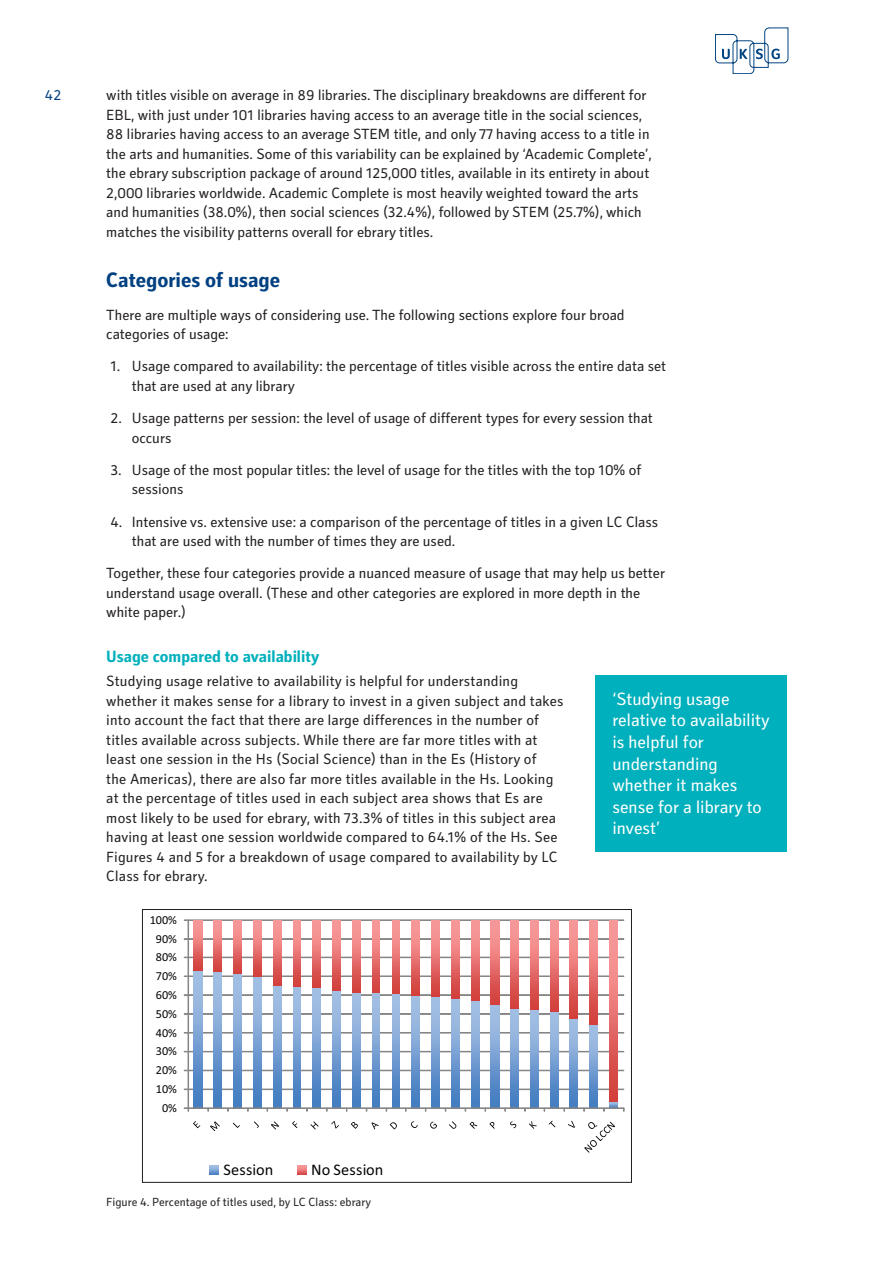
<style>
.page{position:relative;width:893px;height:1263px;background:#fff}
.page>*{position:absolute;margin:0;border:0;box-sizing:border-box;transform-origin:0 0}
.A-Style_Heading{font:700 21px "Secca Std";color:#014081}
.Stand_out_quote{font:18px/21.6px "Secca Std";color:#fff}
.B-Style_Heading{font:700 16.5px "Secca Std";color:#00b0bc}
.t1{font:16.35px "Calibri";letter-spacing:.015em;color:#050504}
.Body{font:15px/19.5px "Secca Std";color:#231f20}
.Bulleted_List{font:15px/19.5px "Secca Std";color:#231f20}
.t2{font:15px "Secca Std";color:#014081}
.t3{font:12.15px "Calibri";letter-spacing:-.005em;color:#050504}
.Table_caption{font:12px "Secca Std";color:#231f20}
</style>
<div class="page">
<svg style="left:715px;top:28px;width:73px;height:46px"></svg>
<hr style="left:188px;top:920px;width:436px;height:1px;background:#878686">
<hr style="left:188px;top:938px;width:436px;height:1px;background:#878686">
<hr style="left:188px;top:957px;width:436px;height:1px;background:#878686">
<hr style="left:188px;top:976px;width:436px;height:1px;background:#878686">
<div style="left:188px;top:994px;width:436px;height:1px;background:#878686;border:1px solid #878686"></div>
<hr style="left:188px;top:1013px;width:436px;height:1px;background:#878686">
<hr style="left:188px;top:1032px;width:436px;height:1px;background:#878686">
<hr style="left:188px;top:1051px;width:436px;height:1px;background:#878686">
<hr style="left:188px;top:1070px;width:436px;height:1px;background:#878686">
<hr style="left:188px;top:1089px;width:436px;height:1px;background:#878686">
<img style="left:194px;top:920px;width:8px;height:188px">
<img style="left:214px;top:920px;width:8px;height:188px">
<img style="left:234px;top:920px;width:7px;height:188px">
<img style="left:253px;top:920px;width:8px;height:188px">
<img style="left:273px;top:920px;width:8px;height:188px">
<img style="left:293px;top:920px;width:8px;height:188px">
<img style="left:313px;top:920px;width:8px;height:188px">
<img style="left:332px;top:920px;width:9px;height:188px">
<img style="left:352px;top:920px;width:8px;height:188px">
<img style="left:372px;top:920px;width:8px;height:188px">
<img style="left:392px;top:920px;width:8px;height:188px">
<img style="left:412px;top:920px;width:8px;height:188px">
<img style="left:431px;top:920px;width:8px;height:188px">
<img style="left:451px;top:920px;width:8px;height:188px">
<img style="left:471px;top:920px;width:8px;height:188px">
<img style="left:491px;top:920px;width:8px;height:188px">
<img style="left:511px;top:920px;width:7px;height:188px">
<img style="left:531px;top:920px;width:7px;height:188px">
<img style="left:550px;top:920px;width:8px;height:188px">
<img style="left:570px;top:920px;width:8px;height:188px">
<img style="left:590px;top:920px;width:8px;height:188px">
<img style="left:610px;top:920px;width:8px;height:181px">
<div style="left:188px;top:920px;width:1px;height:188px;border:1px solid #878686"></div>
<div style="left:188px;top:1108px;width:436px;height:1px;border:1px solid #878686"></div>
<svg style="left:610px;top:1101px;width:14px;height:10px"></svg>
<svg style="left:193px;top:1121px;width:7px;height:7px"></svg>
<svg style="left:210px;top:1121px;width:10px;height:10px"></svg>
<svg style="left:233px;top:1123px;width:7px;height:5px"></svg>
<svg style="left:254px;top:1121px;width:5px;height:7px"></svg>
<svg style="left:271px;top:1121px;width:8px;height:8px"></svg>
<svg style="left:292px;top:1121px;width:5px;height:7px"></svg>
<svg style="left:310px;top:1121px;width:9px;height:8px"></svg>
<svg style="left:331px;top:1121px;width:8px;height:7px"></svg>
<svg style="left:351px;top:1122px;width:7px;height:7px"></svg>
<svg style="left:372px;top:1122px;width:7px;height:7px"></svg>
<svg style="left:390px;top:1122px;width:7px;height:7px"></svg>
<svg style="left:411px;top:1121px;width:7px;height:7px"></svg>
<svg style="left:430px;top:1122px;width:7px;height:7px"></svg>
<svg style="left:449px;top:1121px;width:7px;height:8px"></svg>
<svg style="left:470px;top:1122px;width:7px;height:7px"></svg>
<svg style="left:489px;top:1122px;width:6px;height:7px"></svg>
<svg style="left:510px;top:1121px;width:6px;height:7px"></svg>
<svg style="left:529px;top:1121px;width:8px;height:8px"></svg>
<svg style="left:549px;top:1120px;width:6px;height:7px"></svg>
<svg style="left:568px;top:1121px;width:7px;height:7px"></svg>
<svg style="left:584px;top:1122px;width:31px;height:31px"></svg>
<svg style="left:210px;top:1165px;width:9px;height:9px"></svg>
<svg style="left:297px;top:1165px;width:9px;height:9px"></svg>
<div style="left:142px;top:909px;width:490px;height:274px;border:1px solid #231f20"></div>
<div style="left:595px;top:675px;width:192px;height:176px;background:#00b0bc"></div>
<p class="t2" style="left:45px;top:87px;width:18px">42</p>
<p class="Body" style="left:106px;top:86px;width:547px">with titles visible on average in 89 libraries. The disciplinary breakdowns are different for EBL, with just under 101 libraries having access to an average title in the social sciences, 88 libraries having access to an average STEM title, and only 77 having access to a title in the arts and humanities. Some of this variability can be explained by ‘Academic Complete’, the ebrary subscription package of around 125,000 titles, available in its entirety in about 2,000 libraries worldwide. Academic Complete is most heavily weighted toward the arts and humanities (38.0%), then social sciences (32.4%), followed by STEM (25.7%), which matches the visibility patterns overall for ebrary titles.</p>
<p class="A-Style_Heading" style="left:106px;top:268px;width:175px">Categories of usage</p>
<p class="Body" style="left:106px;top:305px;width:520px">There are multiple ways of considering use. The following sections explore four broad categories of usage:</p>
<p class="Bulleted_List" style="left:132px;top:357px;width:536px;text-indent:-21px">1. Usage compared to availability: the percentage of titles visible across the entire data set that are used at any library</p>
<p class="Bulleted_List" style="left:132px;top:409px;width:523px;text-indent:-21px">2. Usage patterns per session: the level of usage of different types for every session that occurs</p>
<p class="Bulleted_List" style="left:132px;top:461px;width:511px;text-indent:-21px">3. Usage of the most popular titles: the level of usage for the titles with the top 10% of sessions</p>
<p class="Bulleted_List" style="left:132px;top:512px;width:528px;text-indent:-21px">4. Intensive vs. extensive use: a comparison of the percentage of titles in a given LC Class that are used with the number of times they are used.</p>
<p class="Body" style="left:106px;top:564px;width:560px">Together, these four categories provide a nuanced measure of usage that may help us better understand usage overall. (These and other categories are explored in more depth in the white paper.)</p>
<p class="B-Style_Heading" style="left:106px;top:648px;width:214px">Usage compared to availability</p>
<p class="Body" style="left:106px;top:672px;width:459px">Studying usage relative to availability is helpful for understanding whether it makes sense for a library to invest in a given subject and takes into account the fact that there are large differences in the number of titles available across subjects. While there are far more titles with at least one session in the Hs (Social Science) than in the Es (History of<br>the Americas), there are also far more titles available in the Hs. Looking at the percentage of titles used in each subject area shows that Es are most likely to be used for ebrary, with 73.3% of titles in this subject area having at least one session worldwide compared to 64.1% of the Hs. See Figures 4 and 5 for a breakdown of usage compared to availability by LC Class for ebrary.</p>
<p class="Stand_out_quote" style="left:612px;top:689px;width:159px">‘Studying usage relative to availability is helpful for understanding whether it makes sense for a library to invest’</p>
<p class="t3" style="left:150px;top:912px;width:29px">100%</p>
<p class="t3" style="left:156px;top:931px;width:22px">90%</p>
<p class="t3" style="left:156px;top:950px;width:22px">80%</p>
<p class="t3" style="left:156px;top:969px;width:22px">70%</p>
<p class="t3" style="left:156px;top:987px;width:22px">60%</p>
<p class="t3" style="left:156px;top:1006px;width:22px">50%</p>
<p class="t3" style="left:156px;top:1025px;width:22px">40%</p>
<p class="t3" style="left:156px;top:1044px;width:22px">30%</p>
<p class="t3" style="left:156px;top:1063px;width:22px">20%</p>
<p class="t3" style="left:156px;top:1081px;width:22px">10%</p>
<p class="t3" style="left:162px;top:1100px;width:16px">0%</p>
<p class="t1" style="left:223px;top:1159px;width:51px">Session</p>
<p class="t1" style="left:311px;top:1159px;width:74px">No Session</p>
<p class="Table_caption" style="left:106px;top:1195px;width:266px">Figure 4. Percentage of titles used, by LC Class: ebrary</p>
</div>
